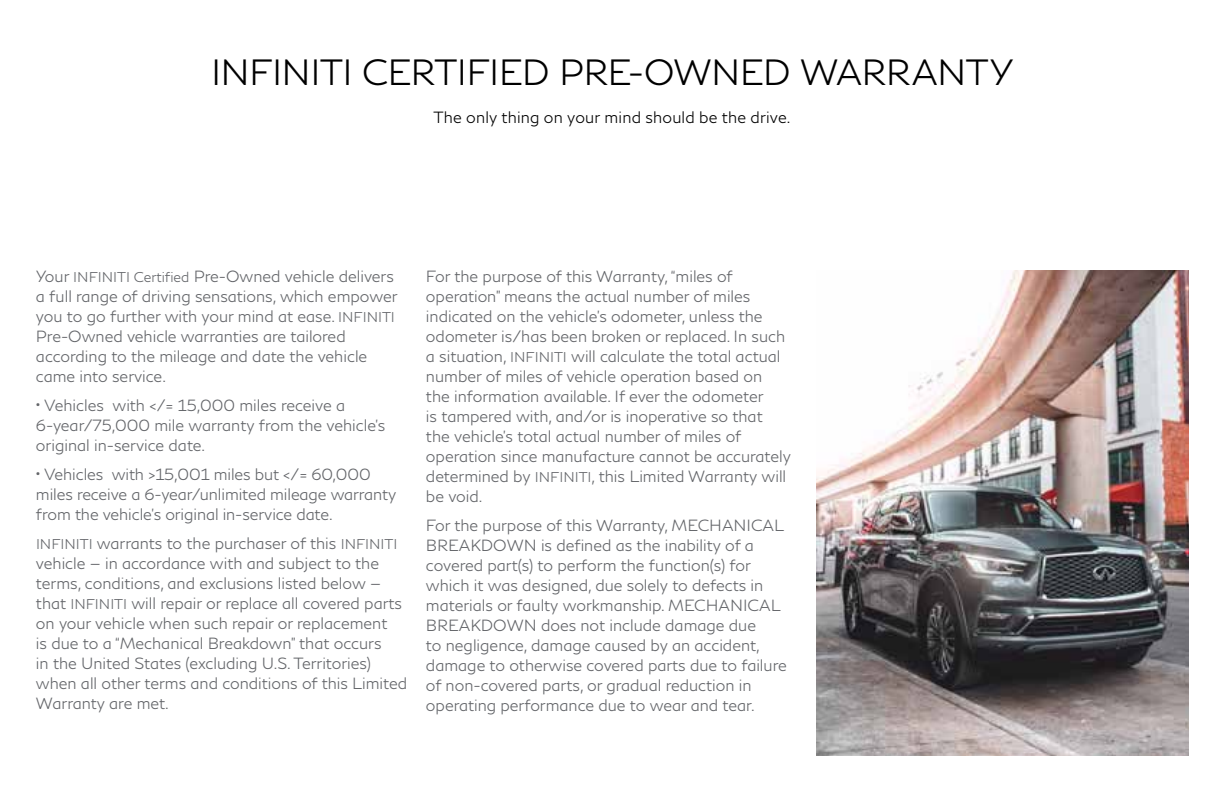
<style>
.page{position:relative;width:1224px;height:792px;background:#fff}
.page>*{position:absolute;margin:0;border:0;box-sizing:border-box;transform-origin:0 0}
.t1{font:300 36px "Infiniti Brand";letter-spacing:-.015em;color:#000}
.t2{font:300 16px/20px "Infiniti Brand";color:#636569}
.t3{font:300 16px "Infiniti Brand";letter-spacing:.015em;color:#000}
.s1{font-size:14px}
</style>
<div class="page">
<img style="left:816px;top:271px;width:372px;height:485px">
<h1 class="t1" style="left:211px;top:48px;width:803px">INFINITI CERTIFIED PRE-OWNED WARRANTY</h1>
<p class="t3" style="left:433px;top:106px;width:359px">The only thing on your mind should be the drive.</p>
<p class="t2" style="left:36px;top:266px;width:363px">Your <span class="s1">INFINITI Certified</span> Pre-Owned vehicle delivers a full range of driving sensations, which empower you to go further with your mind at ease. <span class="s1">INFINITI </span>Pre-Owned vehicle warranties are tailored according to the mileage and date the vehicle came into service.</p>
<p class="t2" style="left:36px;top:395px;width:351px;text-indent:8px">Vehicles with &lt;/= 15,000 miles receive a<br>6-year/75,000 mile warranty from the vehicle's original in-service date.</p>
<p class="t2" style="left:36px;top:464px;width:362px;text-indent:8px">Vehicles with &gt;15,001 miles but &lt;/= 60,000 miles receive a 6-year/unlimited mileage warranty from the vehicle's original in-service date.</p>
<p class="t2" style="left:36px;top:533px;width:373px"><span class="s1">INFINITI</span> warrants to the purchaser of this <span class="s1">INFINITI </span>vehicle — in accordance with and subject to the terms, conditions, and exclusions listed below — that <span class="s1">INFINITI</span> will repair or replace all covered parts on your vehicle when such repair or replacement<br>is due to a “Mechanical Breakdown” that occurs<br>in the United States (excluding U.S. Territories) when all other terms and conditions of this Limited Warranty are met.</p>
<p class="t2" style="left:426px;top:266px;width:366px">For the purpose of this Warranty, “miles of operation” means the actual number of miles indicated on the vehicle’s odometer, unless the odometer is/has been broken or replaced. In such a situation, <span class="s1">INFINITI</span> will calculate the total actual number of miles of vehicle operation based on<br>the information available. If ever the odometer<br>is tampered with, and/or is inoperative so that<br>the vehicle’s total actual number of miles of operation since manufacture cannot be accurately determined by <span class="s1">INFINITI</span>, this Limited Warranty will be void.</p>
<p class="t2" style="left:426px;top:515px;width:362px">For the purpose of this Warranty, MECHANICAL BREAKDOWN is defined as the inability of a covered part(s) to perform the function(s) for which it was designed, due solely to defects in materials or faulty workmanship. MECHANICAL BREAKDOWN does not include damage due<br>to negligence, damage caused by an accident, damage to otherwise covered parts due to failure of non-covered parts, or gradual reduction in operating performance due to wear and tear.</p>
</div>
